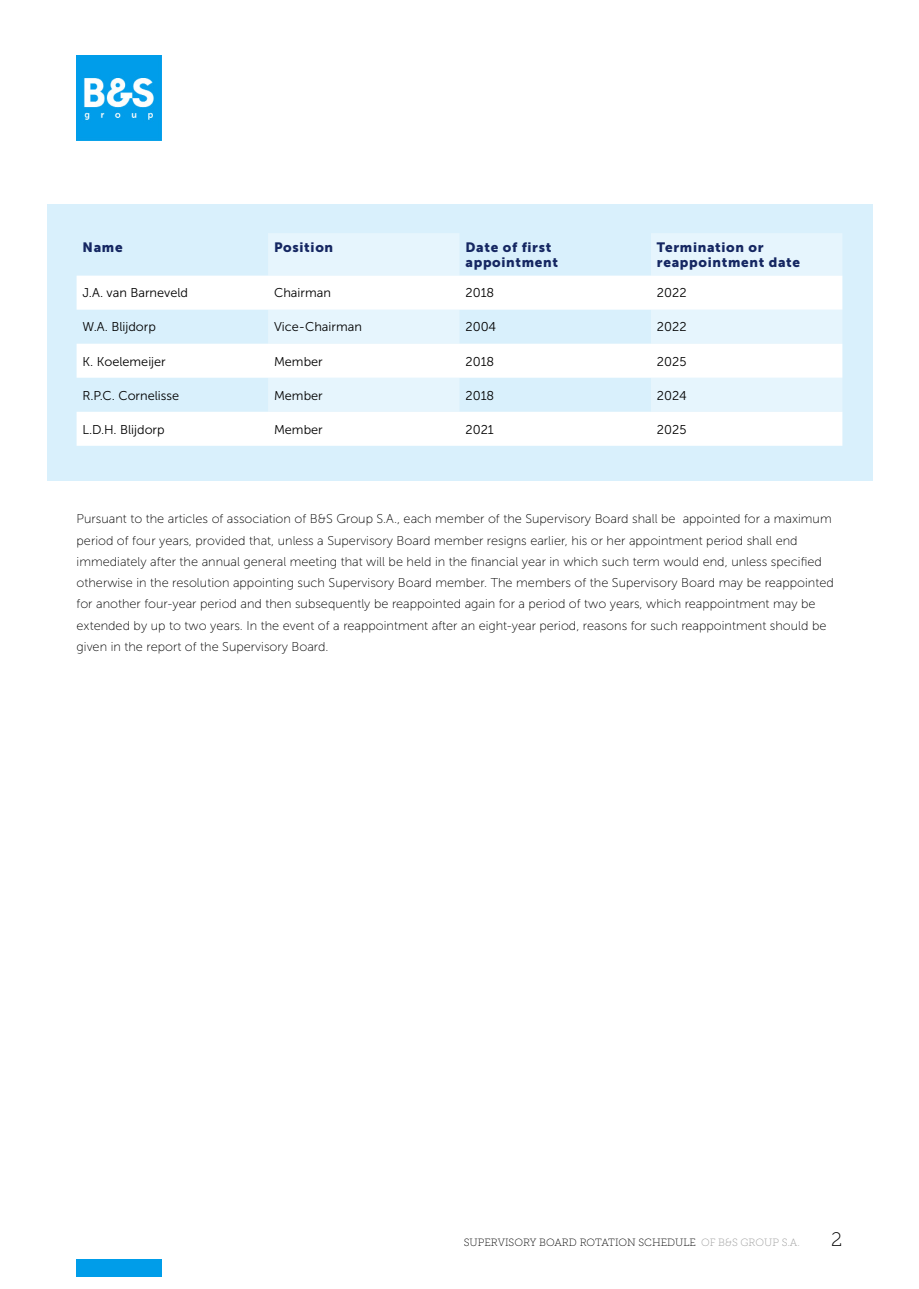
<style>
.page{position:relative;width:919px;height:1289px;background:#fff}
.page>*{position:absolute;margin:0;border:0;box-sizing:border-box;transform-origin:0 0}
.Page_Numbers{font:19.5px "Museo Slab 100";color:#000}
.Table_-_H_1{font:13.5px/15px "Museo Sans 900";letter-spacing:.05em;color:#152762}
.Platte_Tekst_EN{font:12.75px/21.3px "Museo Sans 100";color:#000}
.Table_-_H_2{font:12.75px "Museo Sans 300";color:#000}
.t1{font:10.5px "Museo Slab 100";color:#000}
.s1{color:#999}
</style>
<div class="page">
<div style="left:47px;top:204px;width:825px;height:276px;background:#d9f0fc"></div>
<img style="left:77px;top:55px;width:85px;height:85px">
<div style="left:77px;top:1259px;width:85px;height:17px;background:#009de9"></div>
<svg style="left:268px;top:233px;width:574px;height:42px;fill:#e6f5fd"></svg>
<svg style="left:77px;top:275px;width:765px;height:171px;fill:#fff"></svg>
<p class="Table_-_H_1" style="left:83px;top:239px;width:42px">Name</p>
<p class="Table_-_H_1" style="left:274px;top:239px;width:61px">Position</p>
<p class="Table_-_H_1" style="left:465px;top:239px;width:94px">Date of first appointment</p>
<p class="Table_-_H_1" style="left:657px;top:239px;width:145px">Termination or reappointment date</p>
<p class="Table_-_H_2" style="left:83px;top:286px;width:107px">J.A. van Barneveld</p>
<p class="Table_-_H_2" style="left:274px;top:286px;width:58px">Chairman</p>
<p class="Table_-_H_2" style="left:465px;top:286px;width:30px">2018</p>
<p class="Table_-_H_2" style="left:657px;top:286px;width:31px">2022</p>
<p class="Table_-_H_2" style="left:83px;top:320px;width:75px">W.A. Blijdorp</p>
<p class="Table_-_H_2" style="left:274px;top:320px;width:89px">Vice-Chairman</p>
<p class="Table_-_H_2" style="left:465px;top:320px;width:32px">2004</p>
<p class="Table_-_H_2" style="left:657px;top:320px;width:31px">2022</p>
<p class="Table_-_H_2" style="left:83px;top:354px;width:85px">K. Koelemeijer</p>
<p class="Table_-_H_2" style="left:274px;top:354px;width:50px">Member</p>
<p class="Table_-_H_2" style="left:465px;top:354px;width:30px">2018</p>
<p class="Table_-_H_2" style="left:657px;top:354px;width:31px">2025</p>
<p class="Table_-_H_2" style="left:83px;top:388px;width:98px">R.P.C. Cornelisse</p>
<p class="Table_-_H_2" style="left:274px;top:388px;width:50px">Member</p>
<p class="Table_-_H_2" style="left:465px;top:388px;width:30px">2018</p>
<p class="Table_-_H_2" style="left:657px;top:388px;width:31px">2024</p>
<p class="Table_-_H_2" style="left:83px;top:422px;width:84px">L.D.H. Blijdorp</p>
<p class="Table_-_H_2" style="left:274px;top:422px;width:50px">Member</p>
<p class="Table_-_H_2" style="left:465px;top:422px;width:30px">2021</p>
<p class="Table_-_H_2" style="left:657px;top:422px;width:31px">2025</p>
<p class="Platte_Tekst_EN" style="left:77px;top:508px;width:758px">Pursuant to the articles of association of B&amp;S Group S.A., each member of the Supervisory Board shall be appointed for a maximum period of four years, provided that, unless a Supervisory Board member resigns earlier, his or her appointment period shall end immediately after the annual general meeting that will be held in the financial year in which such term would end, unless specified otherwise in the resolution appointing such Supervisory Board member. The members of the Supervisory Board may be reappointed for another four-year period and then subsequently be reappointed again for a period of two years, which reappointment may be extended by up to two years. In the event of a reappointment after an eight-year period, reasons for such reappointment should be given in the report of the Supervisory Board.</p>
<p class="t1" style="left:463px;top:1237px;width:337px">SUPERVISORY BOARD ROTATION SCHEDULE <span class="s1">OF B&amp;S GROUP S.A.</span></p>
<p class="Page_Numbers" style="left:831px;top:1229px;width:13px">2</p>
</div>
